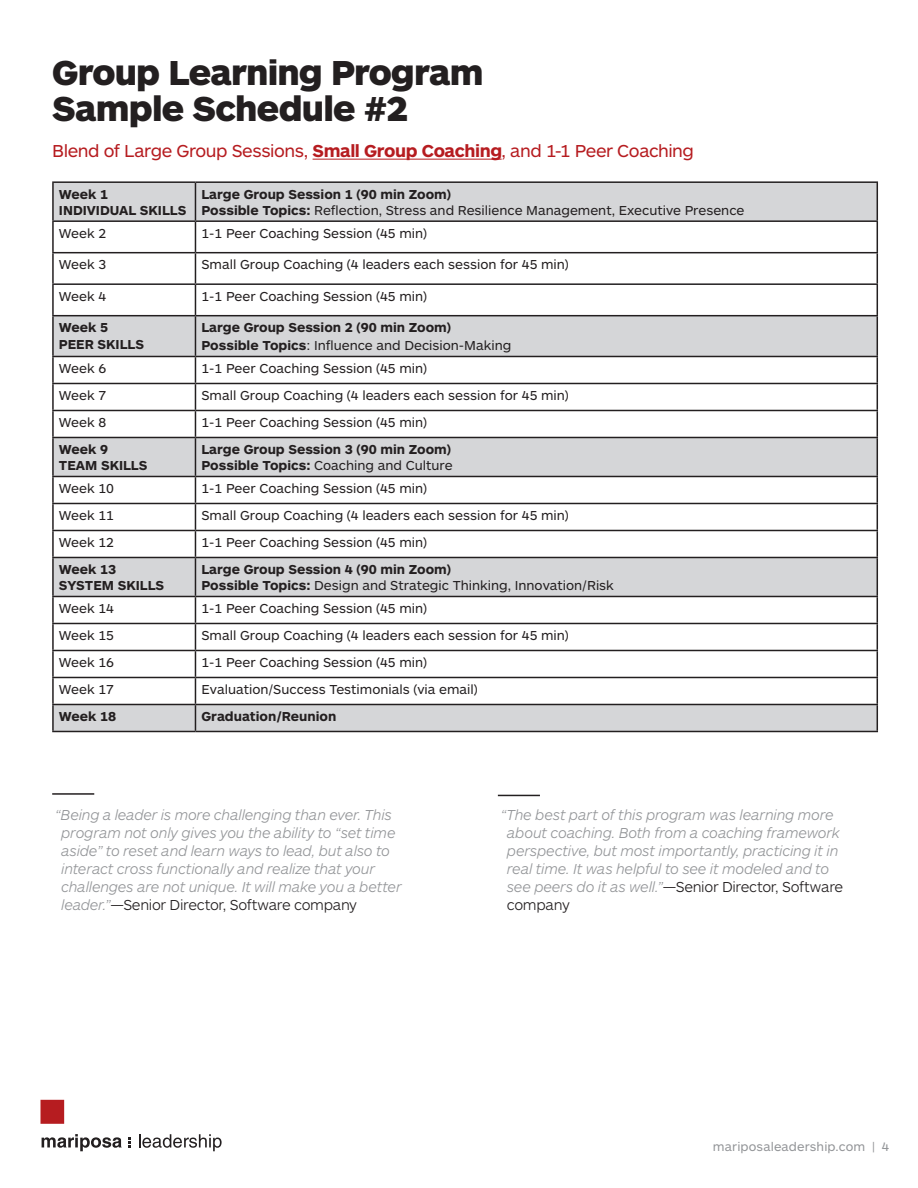
<style>
.page{position:relative;width:918px;height:1188px;background:#fff}
.page>*{position:absolute;margin:0;border:0;box-sizing:border-box;transform-origin:0 0}
.t1{font:900 36px "ARS Maquette Pro";letter-spacing:-.02em;color:#231f20}
.t2{font:18px "ARS Maquette Pro";letter-spacing:-.025em;color:#b61c20}
.t3{font:italic 300 15px/18px "ARS Maquette Pro";letter-spacing:-.02em;color:#939598}
.t4{font:13.5px "ARS Maquette Pro";color:#231f20}
.t5{font:700 13.5px "ARS Maquette Pro";color:#231f20}
.t6{font:12.75px "ARS Maquette Pro";letter-spacing:.01em;color:#939598}
.s1{font-weight:700}
.s2{font-style:normal;color:#231f20}
</style>
<div class="page">
<svg style="left:42px;top:1134px;width:80px;height:17px"></svg>
<svg style="left:139px;top:1134px;width:83px;height:17px"></svg>
<svg style="left:129px;top:1138px;width:2px;height:10px"></svg>
<div style="left:40px;top:1100px;width:24px;height:24px;background:#b61c20"></div>
<hr style="left:313px;top:159px;width:189px;height:1px;background:#b61c20">
<svg style="left:54px;top:183px;width:823px;height:548px"></svg>
<hr style="left:52px;top:181px;width:143px;height:2px;background:#231f20">
<hr style="left:52px;top:183px;width:2px;height:37px;background:#231f20">
<hr style="left:195px;top:181px;width:683px;height:2px;background:#231f20">
<hr style="left:195px;top:183px;width:1px;height:37px;background:#231f20">
<hr style="left:877px;top:183px;width:1px;height:37px;background:#231f20">
<hr style="left:52px;top:220px;width:143px;height:2px;background:#231f20">
<hr style="left:52px;top:222px;width:2px;height:30px;background:#231f20">
<hr style="left:195px;top:220px;width:683px;height:2px;background:#231f20">
<hr style="left:195px;top:222px;width:1px;height:30px;background:#231f20">
<hr style="left:877px;top:222px;width:1px;height:30px;background:#231f20">
<hr style="left:52px;top:252px;width:143px;height:1px;background:#231f20">
<hr style="left:52px;top:253px;width:2px;height:30px;background:#231f20">
<hr style="left:195px;top:252px;width:683px;height:1px;background:#231f20">
<hr style="left:195px;top:253px;width:1px;height:30px;background:#231f20">
<hr style="left:877px;top:253px;width:1px;height:30px;background:#231f20">
<hr style="left:52px;top:283px;width:143px;height:2px;background:#231f20">
<hr style="left:52px;top:285px;width:2px;height:30px;background:#231f20">
<hr style="left:195px;top:283px;width:683px;height:2px;background:#231f20">
<hr style="left:195px;top:285px;width:1px;height:30px;background:#231f20">
<hr style="left:877px;top:285px;width:1px;height:30px;background:#231f20">
<hr style="left:52px;top:315px;width:143px;height:1px;background:#231f20">
<hr style="left:52px;top:316px;width:2px;height:40px;background:#231f20">
<hr style="left:195px;top:315px;width:683px;height:1px;background:#231f20">
<hr style="left:195px;top:316px;width:1px;height:40px;background:#231f20">
<hr style="left:877px;top:316px;width:1px;height:40px;background:#231f20">
<hr style="left:52px;top:356px;width:143px;height:1px;background:#231f20">
<hr style="left:52px;top:357px;width:2px;height:26px;background:#231f20">
<hr style="left:195px;top:356px;width:683px;height:1px;background:#231f20">
<hr style="left:52px;top:383px;width:143px;height:1px;background:#231f20">
<hr style="left:52px;top:384px;width:2px;height:26px;background:#231f20">
<hr style="left:195px;top:383px;width:683px;height:1px;background:#231f20">
<hr style="left:52px;top:410px;width:143px;height:1px;background:#231f20">
<hr style="left:52px;top:411px;width:2px;height:26px;background:#231f20">
<hr style="left:195px;top:410px;width:683px;height:1px;background:#231f20">
<svg style="left:195px;top:357px;width:1px;height:80px"></svg>
<svg style="left:877px;top:357px;width:1px;height:80px"></svg>
<hr style="left:52px;top:437px;width:143px;height:1px;background:#231f20">
<hr style="left:52px;top:438px;width:2px;height:38px;background:#231f20">
<hr style="left:195px;top:437px;width:683px;height:1px;background:#231f20">
<hr style="left:195px;top:438px;width:1px;height:38px;background:#231f20">
<hr style="left:877px;top:438px;width:1px;height:38px;background:#231f20">
<hr style="left:52px;top:476px;width:143px;height:1px;background:#231f20">
<hr style="left:52px;top:477px;width:2px;height:26px;background:#231f20">
<hr style="left:195px;top:476px;width:683px;height:1px;background:#231f20">
<hr style="left:52px;top:503px;width:143px;height:1px;background:#231f20">
<hr style="left:52px;top:504px;width:2px;height:26px;background:#231f20">
<hr style="left:195px;top:503px;width:683px;height:1px;background:#231f20">
<hr style="left:52px;top:530px;width:143px;height:1px;background:#231f20">
<hr style="left:52px;top:531px;width:2px;height:26px;background:#231f20">
<hr style="left:195px;top:530px;width:683px;height:1px;background:#231f20">
<svg style="left:195px;top:477px;width:1px;height:80px"></svg>
<svg style="left:877px;top:477px;width:1px;height:80px"></svg>
<hr style="left:52px;top:557px;width:143px;height:1px;background:#231f20">
<hr style="left:52px;top:558px;width:2px;height:38px;background:#231f20">
<hr style="left:195px;top:557px;width:683px;height:1px;background:#231f20">
<hr style="left:195px;top:558px;width:1px;height:38px;background:#231f20">
<hr style="left:877px;top:558px;width:1px;height:38px;background:#231f20">
<hr style="left:52px;top:596px;width:143px;height:1px;background:#231f20">
<hr style="left:52px;top:597px;width:2px;height:26px;background:#231f20">
<hr style="left:195px;top:596px;width:683px;height:1px;background:#231f20">
<hr style="left:52px;top:623px;width:143px;height:1px;background:#231f20">
<hr style="left:52px;top:624px;width:2px;height:26px;background:#231f20">
<hr style="left:195px;top:623px;width:683px;height:1px;background:#231f20">
<hr style="left:52px;top:650px;width:143px;height:1px;background:#231f20">
<hr style="left:52px;top:651px;width:2px;height:26px;background:#231f20">
<hr style="left:195px;top:650px;width:683px;height:1px;background:#231f20">
<hr style="left:52px;top:677px;width:143px;height:1px;background:#231f20">
<hr style="left:52px;top:678px;width:2px;height:26px;background:#231f20">
<hr style="left:195px;top:677px;width:683px;height:1px;background:#231f20">
<hr style="left:52px;top:704px;width:143px;height:1px;background:#231f20">
<hr style="left:52px;top:705px;width:2px;height:26px;background:#231f20">
<hr style="left:195px;top:704px;width:683px;height:1px;background:#231f20">
<svg style="left:195px;top:597px;width:1px;height:134px"></svg>
<svg style="left:877px;top:597px;width:1px;height:134px"></svg>
<hr style="left:52px;top:731px;width:143px;height:1px;background:#231f20">
<hr style="left:195px;top:731px;width:683px;height:1px;background:#231f20">
<hr style="left:52px;top:793px;width:42px;height:2px;background:#231f20">
<hr style="left:498px;top:795px;width:42px;height:1px;background:#231f20">
<p class="t1" style="left:52px;top:49px;width:433px">Group Learning Program</p>
<p class="t1" style="left:52px;top:85px;width:358px">Sample Schedule #2</p>
<p class="t2" style="left:52px;top:140px;width:643px">Blend of Large Group Sessions, <span class="s1">Small Group Coaching</span>, and 1-1 Peer Coaching</p>
<p class="t5" style="left:59px;top:186px;width:51px">Week 1</p>
<p class="t5" style="left:59px;top:202px;width:129px">INDIVIDUAL SKILLS</p>
<p class="t5" style="left:201px;top:186px;width:251px">Large Group Session 1 (90 min Zoom)</p>
<p class="t4" style="left:201px;top:202px;width:544px"><span class="s1">Possible Topics:</span> Reflection, Stress and Resilience Management, Executive Presence</p>
<p class="t4" style="left:59px;top:225px;width:49px">Week 2</p>
<p class="t4" style="left:201px;top:225px;width:227px">1-1 Peer Coaching Session (45 min)</p>
<p class="t4" style="left:59px;top:256px;width:49px">Week 3</p>
<p class="t4" style="left:201px;top:256px;width:369px">Small Group Coaching (4 leaders each session for 45 min)</p>
<p class="t4" style="left:59px;top:288px;width:49px">Week 4</p>
<p class="t4" style="left:201px;top:288px;width:227px">1-1 Peer Coaching Session (45 min)</p>
<p class="t5" style="left:59px;top:319px;width:51px">Week 5</p>
<p class="t5" style="left:59px;top:335px;width:87px">PEER SKILLS</p>
<p class="t5" style="left:201px;top:319px;width:251px">Large Group Session 2 (90 min Zoom)</p>
<p class="t4" style="left:201px;top:337px;width:311px"><span class="s1">Possible Topics</span>: Influence and Decision-Making</p>
<p class="t4" style="left:59px;top:360px;width:49px">Week 6</p>
<p class="t4" style="left:201px;top:360px;width:227px">1-1 Peer Coaching Session (45 min)</p>
<p class="t4" style="left:59px;top:387px;width:49px">Week 7</p>
<p class="t4" style="left:201px;top:387px;width:369px">Small Group Coaching (4 leaders each session for 45 min)</p>
<p class="t4" style="left:59px;top:414px;width:49px">Week 8</p>
<p class="t4" style="left:201px;top:414px;width:227px">1-1 Peer Coaching Session (45 min)</p>
<p class="t5" style="left:59px;top:441px;width:51px">Week 9</p>
<p class="t5" style="left:59px;top:457px;width:90px">TEAM SKILLS</p>
<p class="t5" style="left:201px;top:441px;width:251px">Large Group Session 3 (90 min Zoom)</p>
<p class="t4" style="left:201px;top:457px;width:253px"><span class="s1">Possible Topics:</span> Coaching and Culture</p>
<p class="t4" style="left:59px;top:480px;width:57px">Week 10</p>
<p class="t4" style="left:201px;top:480px;width:227px">1-1 Peer Coaching Session (45 min)</p>
<p class="t4" style="left:59px;top:507px;width:57px">Week 11</p>
<p class="t4" style="left:201px;top:507px;width:369px">Small Group Coaching (4 leaders each session for 45 min)</p>
<p class="t4" style="left:59px;top:534px;width:57px">Week 12</p>
<p class="t4" style="left:201px;top:534px;width:227px">1-1 Peer Coaching Session (45 min)</p>
<p class="t5" style="left:59px;top:561px;width:59px">Week 13</p>
<p class="t5" style="left:59px;top:577px;width:107px">SYSTEM SKILLS</p>
<p class="t5" style="left:201px;top:561px;width:251px">Large Group Session 4 (90 min Zoom)</p>
<p class="t4" style="left:201px;top:577px;width:414px"><span class="s1">Possible Topics:</span> Design and Strategic Thinking, Innovation/Risk</p>
<p class="t4" style="left:59px;top:600px;width:57px">Week 14</p>
<p class="t4" style="left:201px;top:600px;width:227px">1-1 Peer Coaching Session (45 min)</p>
<p class="t4" style="left:59px;top:627px;width:57px">Week 15</p>
<p class="t4" style="left:201px;top:627px;width:369px">Small Group Coaching (4 leaders each session for 45 min)</p>
<p class="t4" style="left:59px;top:654px;width:57px">Week 16</p>
<p class="t4" style="left:201px;top:654px;width:227px">1-1 Peer Coaching Session (45 min)</p>
<p class="t4" style="left:59px;top:681px;width:57px">Week 17</p>
<p class="t4" style="left:201px;top:681px;width:278px">Evaluation/Success Testimonials (via email)</p>
<p class="t5" style="left:59px;top:708px;width:59px">Week 18</p>
<p class="t5" style="left:201px;top:708px;width:136px">Graduation/Reunion</p>
<p class="t3" style="left:61px;top:805px;width:342px;text-indent:-6px">“Being a leader is more challenging than ever. This program not only gives you the ability to “set time aside” to reset and learn ways to lead, but also to interact cross functionally and realize that your challenges are not unique. It will make you a better leader.”<span class="s2">—Senior Director, Software company</span></p>
<p class="t3" style="left:507px;top:805px;width:338px;text-indent:-6px">“The best part of this program was learning more about coaching. Both from a coaching framework perspective, but most importantly, practicing it in real time. It was helpful to see it modeled and to see peers do it as well.”<span class="s2">—Senior Director, Software company</span></p>
<p class="t6" style="left:713px;top:1139px;width:178px">mariposaleadership.com | 4</p>
</div>
